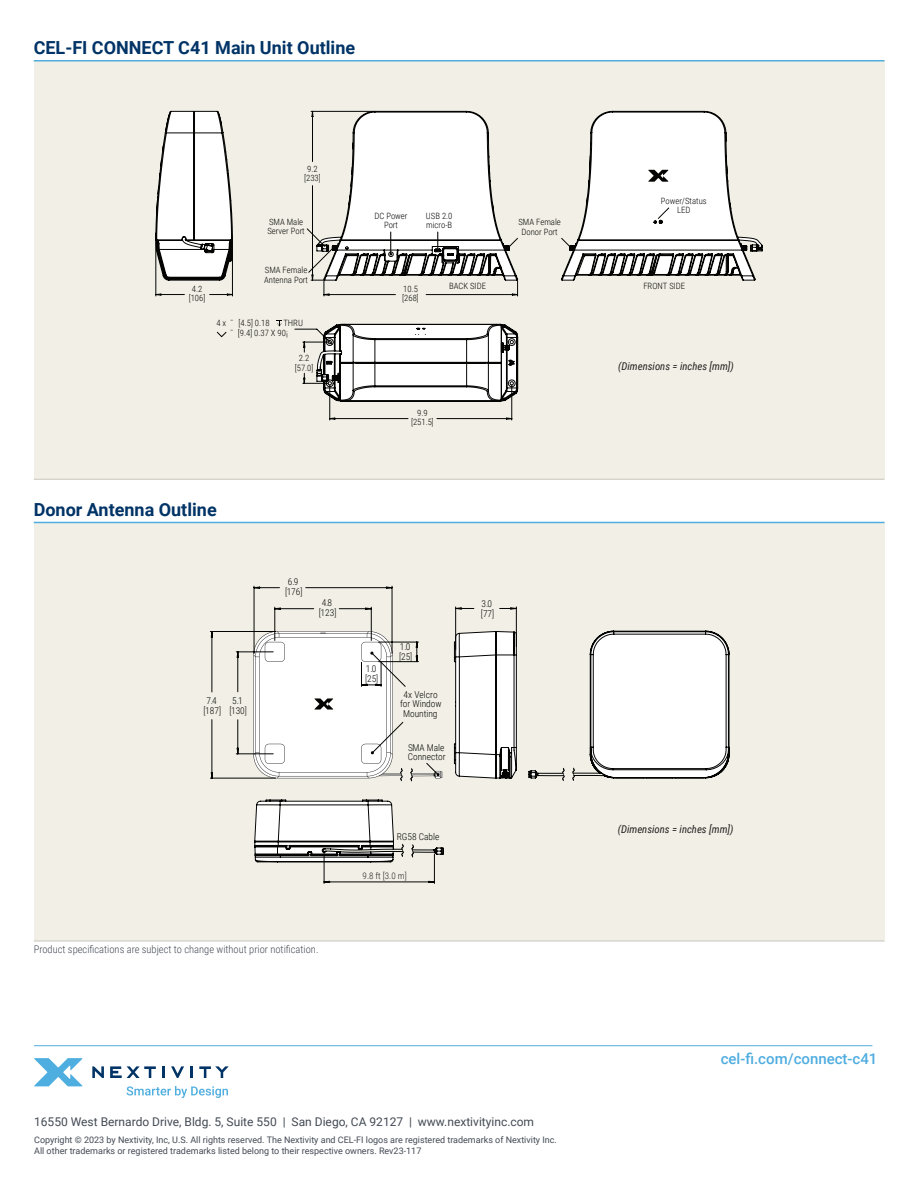
<style>
.page{position:relative;width:918px;height:1188px;background:#fff}
.page>*{position:absolute;margin:0;border:0;box-sizing:border-box;transform-origin:0 0}
.TEXT{font:700 18px "Roboto";color:#036}
.TABLE_TEXT{font:500 15px "Roboto";color:#4fade0}
.Address{font:12px "Roboto";color:#434a54}
.t1{font:italic 10.65px "Roboto Condensed";color:#231f20}
.TEXT-2{font:300 10.5px "Roboto Condensed";color:#434a54}
.t2{font:300 9.45px/9.9px "Roboto Condensed";color:#040503}
.Address-2{font:9px/10.8px "Roboto";color:#434a54}
.t3{font:300 9px "Roboto Condensed";color:#231f20}
.t4{font:300 8.7px/9.1px "Roboto Condensed";color:#040503;text-align:center}
</style>
<div class="page">
<div style="left:34px;top:61px;width:851px;height:418px;background:#f2f0e6"></div>
<hr style="left:34px;top:479px;width:851px;height:1px;background:#c8c5bc">
<hr style="left:34px;top:60px;width:851px;height:2px;background:#4fade0">
<svg style="left:127px;top:1086px;width:101px;height:12px"></svg>
<svg style="left:199px;top:1066px;width:30px;height:12px"></svg>
<svg style="left:191px;top:1066px;width:2px;height:12px"></svg>
<svg style="left:171px;top:1066px;width:13px;height:12px"></svg>
<svg style="left:162px;top:1066px;width:3px;height:12px"></svg>
<svg style="left:110px;top:1066px;width:46px;height:12px"></svg>
<svg style="left:92px;top:1066px;width:12px;height:12px"></svg>
<svg style="left:34px;top:1058px;width:48px;height:28px"></svg>
<hr style="left:34px;top:1045px;width:838px;height:1px;background:#4fade0">
<svg style="left:156px;top:111px;width:362px;height:309px"></svg>
<svg style="left:306px;top:111px;width:212px;height:171px"></svg>
<svg style="left:217px;top:332px;width:10px;height:5px"></svg>
<svg style="left:277px;top:320px;width:5px;height:6px"></svg>
<svg style="left:561px;top:111px;width:202px;height:170px"></svg>
<div style="left:34px;top:522px;width:851px;height:419px;background:#f2f0e6"></div>
<hr style="left:34px;top:941px;width:851px;height:1px;background:#c8c5bc">
<hr style="left:34px;top:522px;width:851px;height:1px;background:#4fade0">
<svg style="left:528px;top:631px;width:201px;height:150px"></svg>
<svg style="left:435px;top:847px;width:9px;height:8px"></svg>
<svg style="left:210px;top:586px;width:225px;height:298px"></svg>
<svg style="left:454px;top:607px;width:63px;height:172px"></svg>
<svg style="left:253px;top:631px;width:189px;height:150px"></svg>
<p class="TEXT" style="left:34px;top:35px;width:323px">CEL-FI CONNECT C41 Main Unit Outline</p>
<p class="t4" style="left:189px;top:284px;width:18px">4.2 [106]</p>
<p class="t4" style="left:304px;top:164px;width:18px">9.2 [233]</p>
<p class="t4" style="left:661px;top:196px;width:47px">Power/Status<br>LED</p>
<p class="t4" style="left:267px;top:217px;width:39px;text-align:left">SMA Male<br>Server Port</p>
<p class="t4" style="left:375px;top:211px;width:35px">DC Power<br>Port</p>
<p class="t4" style="left:426px;top:211px;width:28px;text-align:left">USB 2.0 micro-B</p>
<p class="t4" style="left:264px;top:265px;width:45px;text-align:left">SMA Female<br>Antenna Port</p>
<p class="t4" style="left:449px;top:281px;width:38px">BACK SIDE</p>
<p class="t4" style="left:643px;top:281px;width:39px">FRONT SID</p>
<p class="t4" style="left:518px;top:217px;width:44px">SMA Female<br>Donor Port</p>
<p class="t4" style="left:677px;top:280px;width:15px">LED</p>
<p class="t4" style="left:402px;top:284px;width:18px;text-align:left">10.5 [268]</p>
<p class="t4" style="left:216px;top:318px;width:55px">4 x ¯ [4.5] 0.18</p>
<p class="t4" style="left:230px;top:317px;width:74px;line-height:10.4px;text-align:left;text-indent:53px">THRU ¯ [9.4] 0.37 X 90¡</p>
<p class="t4" style="left:295px;top:353px;width:20px">2.2 [57.0]</p>
<p class="t1" style="left:618px;top:359px;width:117px">(Dimensions = inches [mm])</p>
<p class="t4" style="left:411px;top:408px;width:24px">9.9 [251.5]</p>
<p class="TEXT" style="left:34px;top:497px;width:185px">Donor Antenna Outline</p>
<p class="t2" style="left:204px;top:695px;width:19px">7.4 [187]</p>
<p class="t2" style="left:229px;top:695px;width:19px">5.1 [130]</p>
<p class="t2" style="left:285px;top:577px;width:19px">6.9 [176]</p>
<p class="t2" style="left:319px;top:597px;width:19px">4.8 [123]</p>
<p class="t2" style="left:481px;top:598px;width:15px">3.0 [77]</p>
<p class="t2" style="left:365px;top:663px;width:15px">1.0 [25]</p>
<p class="t2" style="left:399px;top:642px;width:15px">1.0 [25]</p>
<p class="t2" style="left:400px;top:689px;width:43px;line-height:9.4px;text-align:center">4x Velcro for Window<br>Mounting</p>
<p class="t2" style="left:408px;top:742px;width:39px;line-height:9.4px">SMA Male<br>Connector</p>
<p class="t2" style="left:397px;top:757px;width:44px">RG58 Cable</p>
<p class="t2" style="left:397px;top:832px;width:44px">RG58 Cable</p>
<p class="t3" style="left:363px;top:870px;width:46px">9.8 ft [3.0 m]</p>
<p class="TEXT-2" style="left:34px;top:942px;width:286px">Product specifications are subject to change without prior notification.</p>
<p class="Address" style="left:34px;top:1113px;width:501px">16550 West Bernardo Drive, Bldg. 5, Suite 550 | San Diego, CA 92127 | www.nextivityinc.com</p>
<p class="Address-2" style="left:34px;top:1135px;width:524px">Copyright © 2023 by Nextivity, Inc, U.S. All rights reserved. The Nextivity and CEL-FI logos are registered trademarks of Nextivity Inc.<br>All other trademarks or registered trademarks listed belong to their respective owners. Rev23-117</p>
<p class="t1" style="left:618px;top:822px;width:117px">(Dimensions = inches [mm])</p>
<p class="TABLE_TEXT" style="left:721px;top:1048px;width:158px">cel-fi.com/connect-c41</p>
</div>
